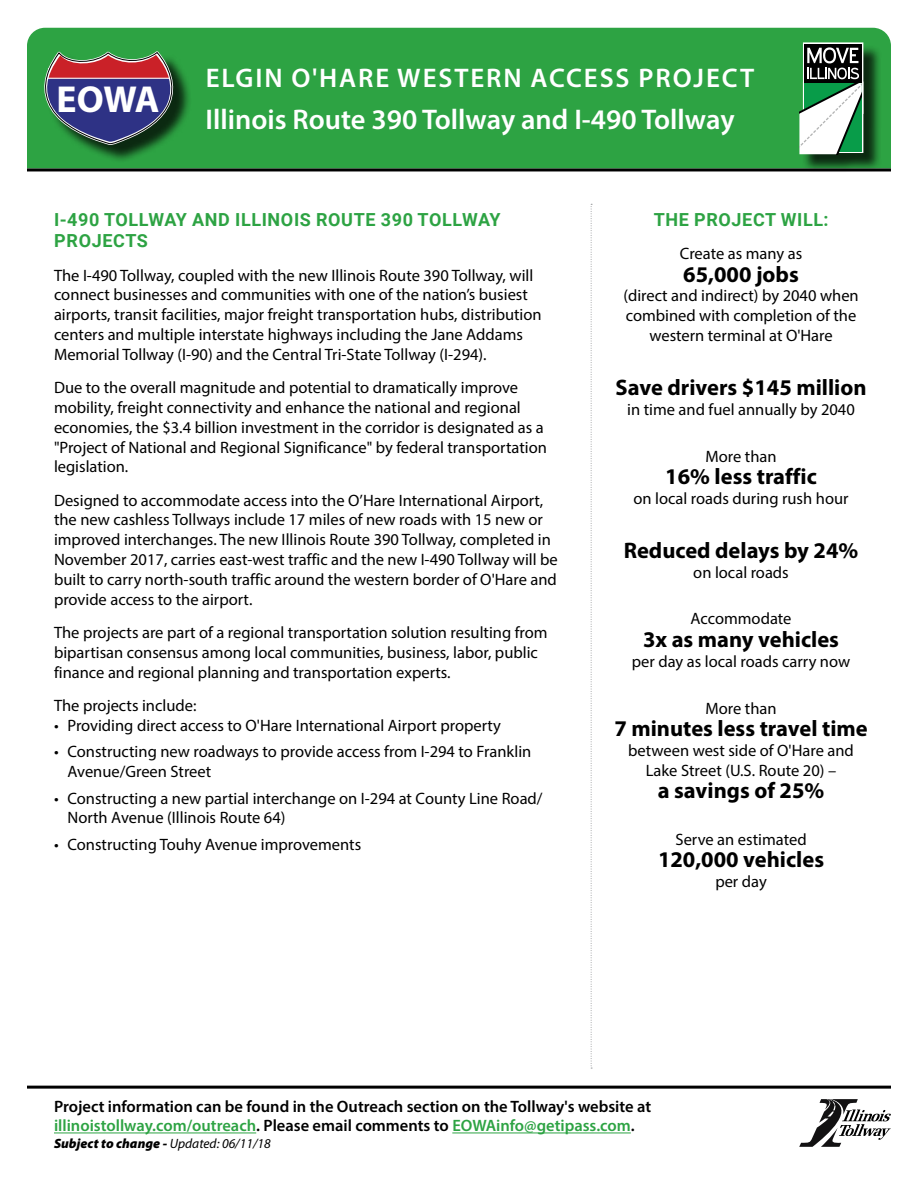
<style>
.page{position:relative;width:918px;height:1188px;background:#fff}
.page>*{position:absolute;margin:0;border:0;box-sizing:border-box;transform-origin:0 0}
.t1{font:700 37.65px "Myriad Pro";color:#fff}
.t2{font:600 28.5px "Myriad Pro";color:#fff}
.t3{font:600 27px "Myriad Pro";letter-spacing:.07em;color:#fff}
.t4{font:700 22.5px "Myriad Pro";color:#000}
.t5{font:700 18px/21.6px "Roboto";letter-spacing:.035em;color:#2da343}
.t6{font:16.5px/19.8px "Myriad Pro";color:#000}
.t7{font:600 16.5px/19.8px "Myriad Pro";color:#000}
.t8{font:italic 900 13.5px "Myriad Pro";color:#000}
.s1{color:#2da343}
.s2{font-weight:400}
</style>
<div class="page">
<hr style="left:27px;top:1086px;width:864px;height:3px;background:#000">
<svg style="left:799px;top:1099px;width:92px;height:48px"></svg>
<div style="left:27px;top:28px;width:864px;height:140px;background:#2da343"></div>
<div style="left:47px;top:55px;width:145px;height:108px;background:#000;opacity:.75"></div>
<svg style="left:44px;top:51px;width:129px;height:94px;background:#4f4c64"></svg>
<hr style="left:48px;top:78px;width:121px;height:1px;background:#fff">
<div style="left:802px;top:45px;width:80px;height:128px;background:#000;opacity:.75"></div>
<div style="left:803px;top:42px;width:60px;height:72px;border:3px solid #fff"></div>
<div style="left:804px;top:44px;width:58px;height:68px;background:#000"></div>
<svg style="left:799px;top:47px;width:63px;height:107px"></svg>
<hr style="left:27px;top:168px;width:864px;height:3px;background:#000">
<hr style="left:54px;top:1133px;width:202px;height:1px;background:#2da343">
<hr style="left:452px;top:1133px;width:179px;height:1px;background:#2da343">
<svg style="left:591px;top:204px;width:1px;height:865px"></svg>
<h1 class="t1" style="left:57px;top:75px;width:105px">EOWA</h1>
<h3 class="t3" style="left:206px;top:61px;width:550px">ELGIN O'HARE WESTERN ACCESS PROJECT</h3>
<h2 class="t2" style="left:205px;top:102px;width:531px">Illinois Route 390 Tollway and I-490 Tollway</h2>
<p class="t5" style="left:54px;top:208px;width:448px">I-490 TOLLWAY AND ILLINOIS ROUTE 390 TOLLWAY<br>PROJECTS</p>
<p class="t6" style="left:54px;top:265px;width:489px">The I-490 Tollway, coupled with the new Illinois Route 390 Tollway, will connect businesses and communities with one of the nation’s busiest airports, transit facilities, major freight transportation hubs, distribution centers and multiple interstate highways including the Jane Addams Memorial Tollway (I-90) and the Central Tri-State Tollway (I-294).</p>
<p class="t6" style="left:54px;top:377px;width:494px">Due to the overall magnitude and potential to dramatically improve mobility, freight connectivity and enhance the national and regional economies, the $3.4 billion investment in the corridor is designated as a "Project of National and Regional Significance" by federal transportation legislation.</p>
<p class="t6" style="left:54px;top:490px;width:505px">Designed to accommodate access into the O’Hare International Airport, the new cashless Tollways include 17 miles of new roads with 15 new or improved interchanges. The new Illinois Route 390 Tollway, completed in November 2017, carries east-west traffic and the new I-490 Tollway will be built to carry north-south traffic around the western border of O'Hare and provide access to the airport.</p>
<p class="t6" style="left:54px;top:622px;width:495px">The projects are part of a regional transportation solution resulting from bipartisan consensus among local communities, business, labor, public finance and regional planning and transportation experts.</p>
<p class="t6" style="left:54px;top:695px;width:144px">The projects include:</p>
<p class="t6" style="left:54px;top:715px;width:449px">• Providing direct access to O'Hare International Airport property</p>
<p class="t6" style="left:67px;top:741px;width:465px;text-indent:-13px">• Constructing new roadways to provide access from I-294 to Franklin<br>Avenue/Green Street</p>
<p class="t6" style="left:67px;top:788px;width:477px;text-indent:-13px">• Constructing a new partial interchange on I-294 at County Line Road/<br>North Avenue (Illinois Route 64)</p>
<p class="t6" style="left:54px;top:834px;width:309px">• Constructing Touhy Avenue improvements</p>
<p class="t5" style="left:654px;top:208px;width:176px">THE PROJECT WILL:</p>
<p class="t6" style="left:680px;top:243px;width:124px">Create as many as</p>
<h3 class="t4" style="left:683px;top:259px;width:117px">65,000 jobs</h3>
<p class="t6" style="left:623px;top:286px;width:237px;text-align:center">(direct and indirect) by 2040 when combined with completion of the western terminal at O'Hare</p>
<h3 class="t4" style="left:616px;top:373px;width:253px">Save drivers $145 million</h3>
<p class="t6" style="left:627px;top:399px;width:229px">in time and fuel annually by 2040</p>
<p class="t6" style="left:705px;top:446px;width:73px">More than</p>
<h3 class="t4" style="left:665px;top:462px;width:153px">16% less traffic</h3>
<p class="t6" style="left:634px;top:488px;width:216px">on local roads during rush hour</p>
<h3 class="t4" style="left:624px;top:536px;width:236px">Reduced delays by 24%</h3>
<p class="t6" style="left:693px;top:562px;width:97px">on local roads</p>
<p class="t6" style="left:691px;top:609px;width:102px">Accommodate</p>
<h3 class="t4" style="left:643px;top:625px;width:197px">3x as many vehicles</h3>
<p class="t6" style="left:632px;top:651px;width:220px">per day as local roads carry now</p>
<p class="t6" style="left:705px;top:698px;width:73px">More than</p>
<h3 class="t4" style="left:614px;top:714px;width:255px">7 minutes less travel time</h3>
<p class="t6" style="left:628px;top:740px;width:227px;text-align:center">between west side of O'Hare and<br>Lake Street (U.S. Route 20) –</p>
<h3 class="t4" style="left:658px;top:776px;width:168px">a savings of 25%</h3>
<p class="t6" style="left:675px;top:829px;width:133px">Serve an estimated</p>
<h3 class="t4" style="left:658px;top:845px;width:168px">120,000 vehicles</h3>
<p class="t6" style="left:715px;top:872px;width:53px">per day</p>
<p class="t7" style="left:54px;top:1096px;width:599px">Project information can be found in the Outreach section on the Tollway's website at <span class="s1">illinoistollway.com/outreach</span>. Please email comments to <span class="s1">EOWAinfo@getipass.com</span>.</p>
<p class="t8" style="left:54px;top:1134px;width:218px">Subject to change - <span class="s2">Updated: 06/11/18</span></p>
</div>
